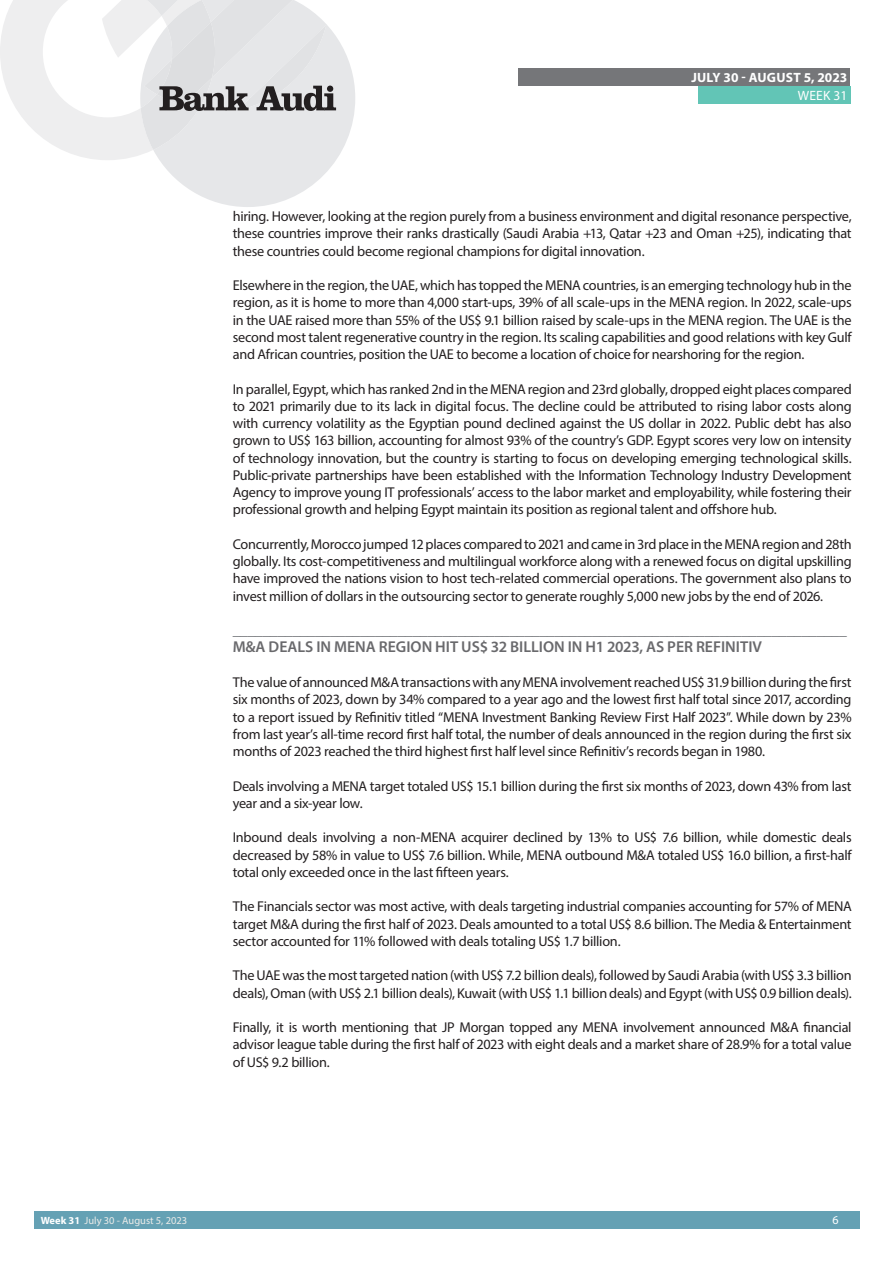
<style>
.page{position:relative;width:893px;height:1263px;background:#fff}
.page>*{position:absolute;margin:0;border:0;box-sizing:border-box;transform-origin:0 0}
.t1{font:600 15.75px "Myriad Pro";color:#69696c}
.t2{font:15.6px "Myriad Pro";color:#707276}
.t3{font:14.25px/17.2px "Myriad Pro";letter-spacing:-.02em;color:#231f20;text-align:justify}
.t4{font:700 13.5px "Myriad Pro";letter-spacing:.01em;color:#fff}
.t5{font:13.5px "Myriad Pro";letter-spacing:.02em;color:#fff}
.t6{font:12px "Myriad Pro";color:#fff}
.t7{font:10.5px "Myriad Pro";color:#ecece9}
.s1{font-weight:700;color:#fff}
</style>
<div class="page">
<div style="left:35px;top:1212px;width:825px;height:17px;background:#65a1b4"></div>
<div style="left:519px;top:68px;width:331px;height:17px;background:#757679"></div>
<div style="left:698px;top:86px;width:152px;height:17px;background:#62c5b6"></div>
<svg style="left:0;top:0;width:355px;height:207px"></svg>
<p class="t4" style="left:691px;top:68px;width:158px">JULY 30 - AUGUST 5, 2023</p>
<p class="t5" style="left:798px;top:87px;width:51px">WEEK 31</p>
<p class="t3" style="left:233px;top:208px;width:620px">hiring. However, looking at the region purely from a business environment and digital resonance perspective, these countries improve their ranks drastically (Saudi Arabia +13, Qatar +23 and Oman +25), indicating that these countries could become regional champions for digital innovation.</p>
<p class="t3" style="left:233px;top:277px;width:620px">Elsewhere in the region, the UAE, which has topped the MENA countries, is an emerging technology hub in the region, as it is home to more than 4,000 start-ups, 39% of all scale-ups in the MENA region. In 2022, scale-ups in the UAE raised more than 55% of the US$ 9.1 billion raised by scale-ups in the MENA region. The UAE is the second most talent regenerative country in the region. Its scaling capabilities and good relations with key Gulf and African countries, position the UAE to become a location of choice for nearshoring for the region.</p>
<p class="t3" style="left:233px;top:380px;width:620px">In parallel, Egypt, which has ranked 2nd in the MENA region and 23rd globally, dropped eight places compared to 2021 primarily due to its lack in digital focus. The decline could be attributed to rising labor costs along with currency volatility as the Egyptian pound declined against the US dollar in 2022. Public debt has also grown to US$ 163 billion, accounting for almost 93% of the country’s GDP. Egypt scores very low on intensity of technology innovation, but the country is starting to focus on developing emerging technological skills.<br>Public-private partnerships have been established with the Information Technology Industry Development Agency to improve young IT professionals’ access to the labor market and employability, while fostering their professional growth and helping Egypt maintain its position as regional talent and offshore hub.</p>
<p class="t3" style="left:233px;top:535px;width:620px">Concurrently, Morocco jumped 12 places compared to 2021 and came in 3rd place in the MENA region and 28th globally. Its cost-competitiveness and multilingual workforce along with a renewed focus on digital upskilling have improved the nations vision to host tech-related commercial operations. The government also plans to invest million of dollars in the outsourcing sector to generate roughly 5,000 new jobs by the end of 2026.</p>
<p class="t2" style="left:233px;top:620px;width:616px">__________________________________________________________________________________</p>
<p class="t1" style="left:233px;top:637px;width:531px">M&amp;A DEALS IN MENA REGION HIT US$ 32 BILLION IN H1 2023, AS PER REFINITIV</p>
<p class="t3" style="left:233px;top:673px;width:620px">The value of announced M&amp;A transactions with any MENA involvement reached US$ 31.9 billion during the first six months of 2023, down by 34% compared to a year ago and the lowest first half total since 2017, according to a report issued by Refinitiv titled “MENA Investment Banking Review First Half 2023”. While down by 23% from last year’s all-time record first half total, the number of deals announced in the region during the first six months of 2023 reached the third highest first half level since Refinitiv’s records began in 1980.</p>
<p class="t3" style="left:233px;top:777px;width:620px">Deals involving a MENA target totaled US$ 15.1 billion during the first six months of 2023, down 43% from last year and a six-year low.</p>
<p class="t3" style="left:233px;top:829px;width:620px">Inbound deals involving a non-MENA acquirer declined by 13% to US$ 7.6 billion, while domestic deals decreased by 58% in value to US$ 7.6 billion. While, MENA outbound M&amp;A totaled US$ 16.0 billion, a first-half total only exceeded once in the last fifteen years.</p>
<p class="t3" style="left:233px;top:898px;width:620px">The Financials sector was most active, with deals targeting industrial companies accounting for 57% of MENA target M&amp;A during the first half of 2023. Deals amounted to a total US$ 8.6 billion. The Media &amp; Entertainment sector accounted for 11% followed with deals totaling US$ 1.7 billion.</p>
<p class="t3" style="left:233px;top:967px;width:620px">The UAE was the most targeted nation (with US$ 7.2 billion deals), followed by Saudi Arabia (with US$ 3.3 billion deals), Oman (with US$ 2.1 billion deals), Kuwait (with US$ 1.1 billion deals) and Egypt (with US$ 0.9 billion deals).</p>
<p class="t3" style="left:233px;top:1018px;width:620px">Finally, it is worth mentioning that JP Morgan topped any MENA involvement announced M&amp;A financial advisor league table during the first half of 2023 with eight deals and a market share of 28.9% for a total value of US$ 9.2 billion.</p>
<p class="t7" style="left:41px;top:1214px;width:148px"><span class="s1">Week 31</span> July 30 - August 5, 2023</p>
<p class="t6" style="left:832px;top:1213px;width:8px">6</p>
</div>
